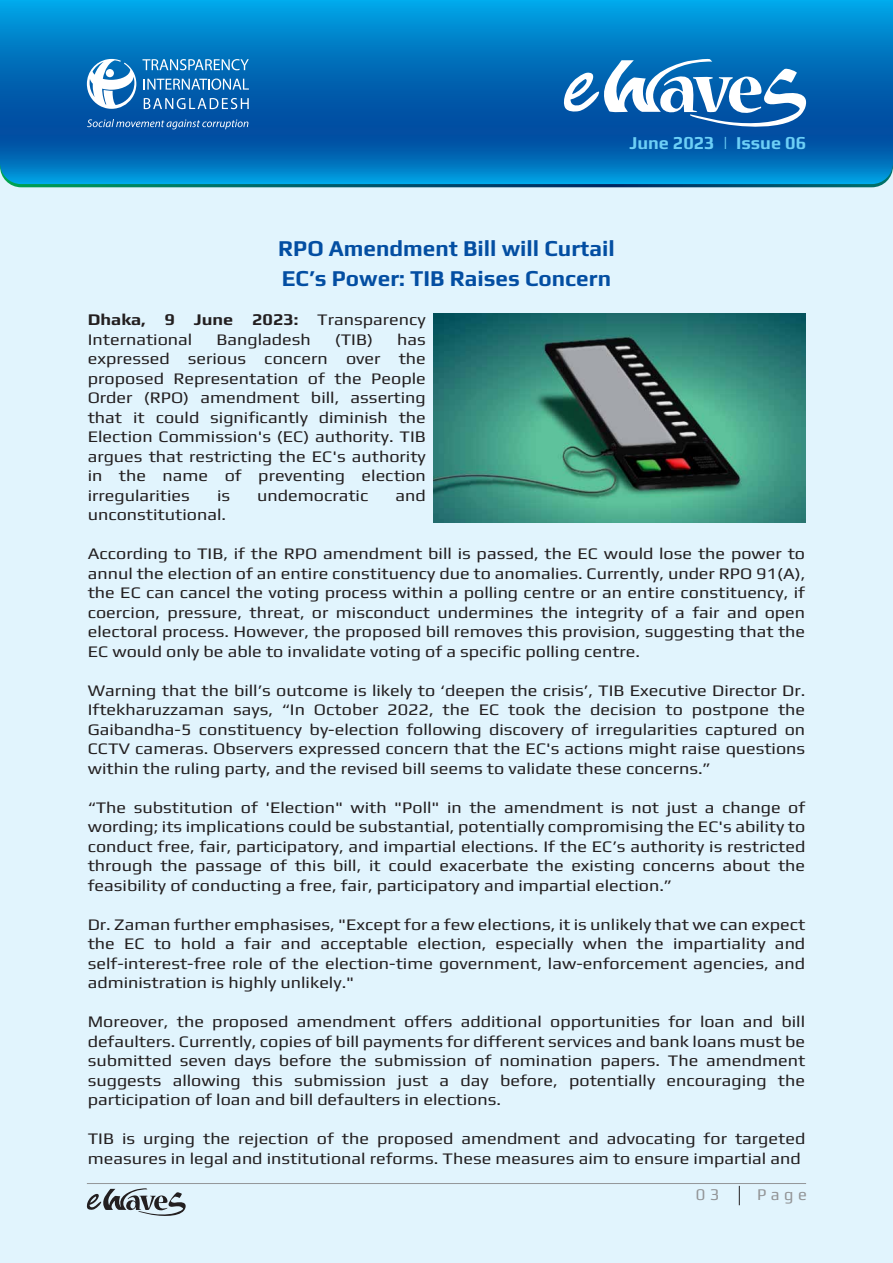
<style>
.page{position:relative;width:893px;height:1263px;background:#e1f4fd}
.page>*{position:absolute;margin:0;border:0;box-sizing:border-box;transform-origin:0 0}
.t1{font:700 22.5px/30px "Play";color:#034ea2}
.t2{font:700 18px "Play";color:#6dcff6}
.t3{font:16.5px "Play";color:#939597}
.t4{font:16.2px/19.5px "Play";color:#231f20;text-align:justify;scale:1.11 1}
.s1{font-weight:700}
</style>
<div class="page">
<svg style="left:86px;top:1188px;width:100px;height:28px"></svg>
<hr style="left:87px;top:1183px;width:719px;height:1px;background:#939598">
<svg style="left:739px;top:1186px;width:1px;height:19px"></svg>
<svg style="left:0;top:0;width:893px;height:184px;background:#0074bf"></svg>
<svg style="left:563px;top:59px;width:247px;height:72px;background:#4a8bc3"></svg>
<svg style="left:142px;top:59px;width:107px;height:11px"></svg>
<svg style="left:144px;top:79px;width:105px;height:11px"></svg>
<svg style="left:144px;top:98px;width:105px;height:11px"></svg>
<svg style="left:87px;top:119px;width:161px;height:10px;background:#3573b5"></svg>
<svg style="left:87px;top:59px;width:49px;height:50px;background:#7fb0d7"></svg>
<img style="left:433px;top:314px;width:372px;height:209px">
<p class="t2" style="left:629px;top:130px;width:178px">June 2023 | Issue 06</p>
<h1 class="t1" style="left:278px;top:232px;width:338px">RPO Amendment Bill will Curtail<br>EC’s Power: TIB Raises Concern</h1>
<p class="t4" style="left:88px;top:310px;width:306px"><span class="s1">Dhaka, 9 June 2023:</span> Transparency<br>International</p>
<p class="t4" style="left:88px;top:329px;width:306px;text-indent:309px">has expressed serious concern over the proposed Representation of the People Order (RPO) amendment bill, asserting that it could significantly diminish the Election Commission's (EC) authority. TIB argues that restricting the EC's authority in the name of preventing election irregularities</p>
<p class="t4" style="left:216px;top:329px;width:86px">Bangladesh</p>
<p class="t4" style="left:335px;top:329px;width:36px">(TIB)</p>
<p class="t4" style="left:217px;top:485px;width:13px">is</p>
<p class="t4" style="left:257px;top:485px;width:102px">undemocratic</p>
<p class="t4" style="left:396px;top:485px;width:29px">and</p>
<p class="t4" style="left:88px;top:505px;width:126px">unconstitutional.</p>
<p class="t4" style="left:88px;top:544px;width:648px">According to TIB, if the RPO amendment bill is passed, the EC would lose the power to annul the election of an entire constituency due to anomalies. Currently, under RPO 91(A), the EC can cancel the voting process within a polling centre or an entire constituency, if coercion, pressure, threat, or misconduct undermines the integrity of a fair and open electoral process. However, the proposed bill removes this provision, suggesting that the EC would only be able to invalidate voting of a specific polling centre.</p>
<p class="t4" style="left:88px;top:680px;width:648px">Warning that the bill’s outcome is likely to ‘deepen the crisis’, TIB Executive Director Dr.<br>Iftekharuzzaman says, “In October 2022, the EC took the decision to postpone the Gaibandha-5 constituency by-election following discovery of irregularities captured on CCTV cameras. Observers expressed concern that the EC's actions might raise questions within the ruling party, and the revised bill seems to validate these concerns.”</p>
<p class="t4" style="left:88px;top:797px;width:648px">“The substitution of 'Election" with "Poll" in the amendment is not just a change of wording; its implications could be substantial, potentially compromising the EC's ability to conduct free, fair, participatory, and impartial elections. If the EC’s authority is restricted through the passage of this bill, it could exacerbate the existing concerns about the feasibility of conducting a free, fair, participatory and impartial election.”</p>
<p class="t4" style="left:88px;top:914px;width:648px">Dr. Zaman further emphasises, "Except for a few elections, it is unlikely that we can expect the EC to hold a fair and acceptable election, especially when the impartiality and self-interest-free role of the election-time government, law-enforcement agencies, and administration is highly unlikely."</p>
<p class="t4" style="left:88px;top:1012px;width:648px">Moreover, the proposed amendment offers additional opportunities for loan and bill defaulters. Currently, copies of bill payments for different services and bank loans must be submitted seven days before the submission of nomination papers. The amendment suggests allowing this submission just a day before, potentially encouraging the participation of loan and bill defaulters in elections.</p>
<p class="t4" style="left:88px;top:1129px;width:648px">TIB is urging the rejection of the proposed amendment and advocating for targeted measures in legal and institutional reforms. These measures aim to ensure impartial and</p>
<p class="t3" style="left:696px;top:1184px;width:25px">0 3</p>
<p class="t3" style="left:757px;top:1184px;width:51px">Page</p>
</div>
